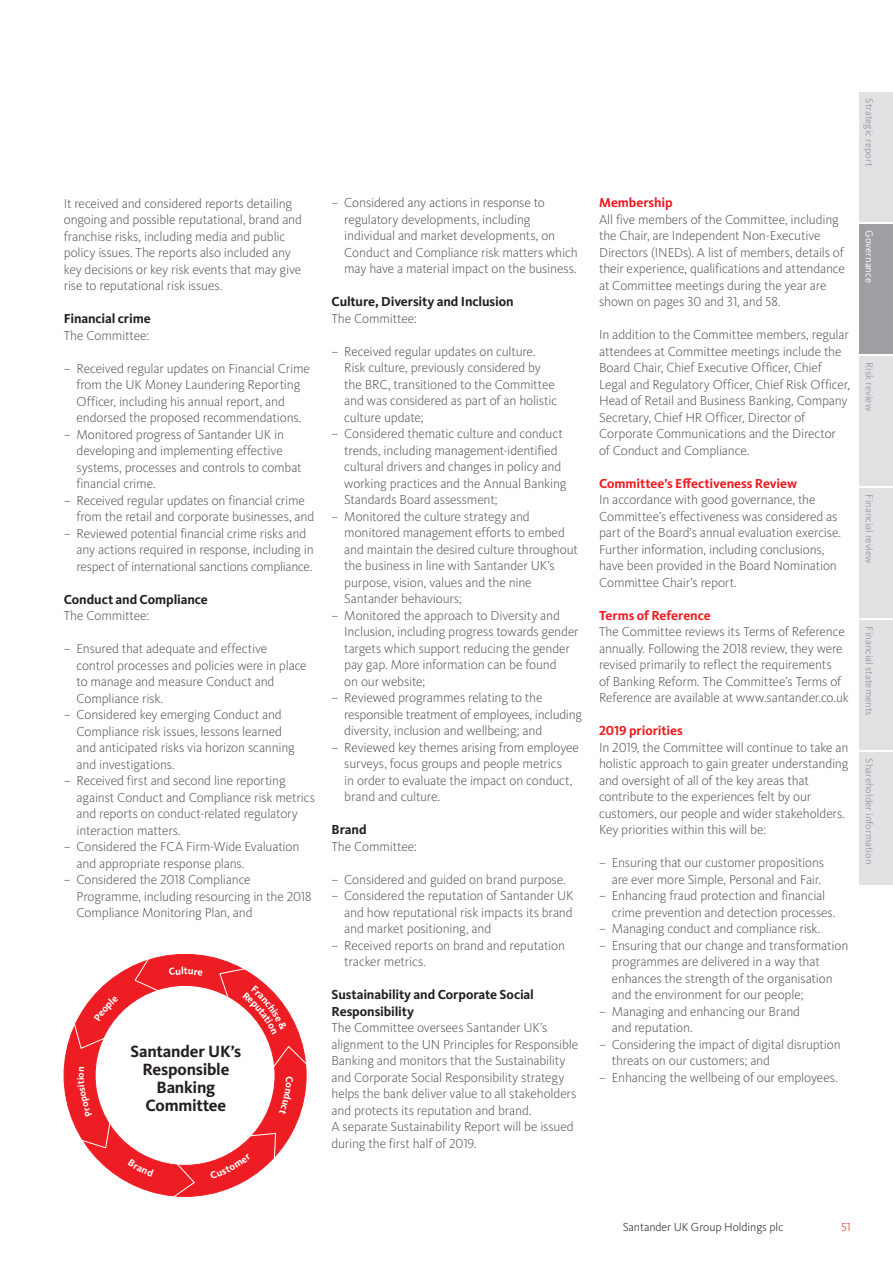
<style>
.page{position:relative;width:893px;height:1263px;background:#fff}
.page>*{position:absolute;margin:0;border:0;box-sizing:border-box;transform-origin:0 0}
.t1{font:700 16.95px/18.1px "Kievit OT";letter-spacing:-.015em;color:#231f20;text-align:center}
.t2{font:300 13.5px/16.5px "Kievit OT";letter-spacing:-.015em;color:#57585a}
.t3{font:700 13.5px/16.5px "Kievit OT";letter-spacing:-.01em;color:#231f20}
.t4{font:700 13.5px "Kievit OT";letter-spacing:-.005em;color:#ee1d23}
.t5{font:300 12px "Kievit OT";letter-spacing:-.005em;color:#231f20}
.t6{font:300 12px "Kievit OT";color:#ee1d23}
.t7{font:10.5px "Kievit OT";color:#9d9fa2}
.t8{font:10.5px "Kievit OT";letter-spacing:-.005em;color:#fff}
.t9{font:700 10.35px "Kievit OT";color:#fff}
</style>
<div class="page">
<svg style="left:64px;top:954px;width:243px;height:243px"></svg>
<svg style="left:134px;top:958px;width:25px;height:34px"></svg>
<svg style="left:172px;top:1162px;width:24px;height:35px"></svg>
<svg style="left:272px;top:1045px;width:35px;height:24px"></svg>
<div style="left:859px;top:92px;width:34px;height:130px;background:#e1e2e4"></div>
<div style="left:859px;top:224px;width:34px;height:130px;background:#9d9fa2"></div>
<div style="left:859px;top:356px;width:34px;height:130px;background:#e1e2e4"></div>
<div style="left:859px;top:488px;width:34px;height:130px;background:#e1e2e4"></div>
<div style="left:859px;top:620px;width:34px;height:130px;background:#e1e2e4"></div>
<div style="left:859px;top:752px;width:34px;height:132px;background:#e1e2e4"></div>
<svg style="left:219px;top:968px;width:68px;height:66px"></svg>
<svg style="left:279px;top:1076px;width:14px;height:39px"></svg>
<svg style="left:210px;top:1132px;width:66px;height:47px"></svg>
<svg style="left:128px;top:1159px;width:26px;height:18px"></svg>
<svg style="left:77px;top:1067px;width:34px;height:82px"></svg>
<svg style="left:73px;top:995px;width:46px;height:54px"></svg>
<svg style="left:169px;top:967px;width:34px;height:9px"></svg>
<p class="t2" style="left:64px;top:195px;width:240px">It received and considered reports detailing ongoing and possible reputational, brand and franchise risks, including media and public policy issues. The reports also included any key decisions or key risk events that may give rise to reputational risk issues.</p>
<p class="t3" style="left:64px;top:310px;width:89px">Financial crime</p>
<p class="t2" style="left:64px;top:327px;width:87px">The Committee:</p>
<p class="t2" style="left:77px;top:360px;width:235px;text-indent:-13px">– Received regular updates on Financial Crime from the UK Money Laundering Reporting Officer, including his annual report, and endorsed the proposed recommendations.</p>
<p class="t2" style="left:77px;top:426px;width:227px;text-indent:-13px">– Monitored progress of Santander UK in developing and implementing effective systems, processes and controls to combat financial crime.</p>
<p class="t2" style="left:77px;top:492px;width:239px;text-indent:-13px">– Received regular updates on financial crime from the retail and corporate businesses, and</p>
<p class="t2" style="left:77px;top:525px;width:239px;text-indent:-13px">– Reviewed potential financial crime risks and any actions required in response, including in respect of international sanctions compliance.</p>
<p class="t3" style="left:64px;top:591px;width:146px">Conduct and Compliance</p>
<p class="t2" style="left:64px;top:607px;width:87px">The Committee:</p>
<p class="t2" style="left:77px;top:640px;width:232px;text-indent:-13px">– Ensured that adequate and effective control processes and policies were in place to manage and measure Conduct and Compliance risk.</p>
<p class="t2" style="left:77px;top:706px;width:220px;text-indent:-13px">– Considered key emerging Conduct and Compliance risk issues, lessons learned and anticipated risks via horizon scanning and investigations.</p>
<p class="t2" style="left:77px;top:772px;width:240px;text-indent:-13px">– Received first and second line reporting against Conduct and Compliance risk metrics and reports on conduct-related regulatory interaction matters.</p>
<p class="t2" style="left:77px;top:838px;width:224px;text-indent:-13px">– Considered the FCA Firm-Wide Evaluation and appropriate response plans.</p>
<p class="t2" style="left:77px;top:871px;width:237px;text-indent:-13px">– Considered the 2018 Compliance<br>Programme, including resourcing in the 2018<br>Compliance Monitoring Plan, and</p>
<p class="t9" style="left:184px;top:965px;width:6px">t</p>
<p class="t1" style="left:131px;top:1042px;width:112px">Santander UK’s<br>Responsible<br>Banking<br>Committee</p>
<p class="t2" style="left:344px;top:194px;width:235px;text-indent:-13px">– Considered any actions in response to regulatory developments, including individual and market developments, on Conduct and Compliance risk matters which may have a material impact on the business.</p>
<p class="t3" style="left:331px;top:294px;width:184px">Culture, Diversity and Inclusion</p>
<p class="t2" style="left:331px;top:310px;width:87px">The Committee:</p>
<p class="t2" style="left:344px;top:343px;width:214px;text-indent:-13px">– Received regular updates on culture.<br>Risk culture, previously considered by the BRC, transitioned to the Committee and was considered as part of an holistic culture update;</p>
<p class="t2" style="left:344px;top:425px;width:224px;text-indent:-13px">– Considered thematic culture and conduct trends, including management-identified cultural drivers and changes in policy and working practices and the Annual Banking Standards Board assessment;</p>
<p class="t2" style="left:344px;top:508px;width:235px;text-indent:-13px">– Monitored the culture strategy and monitored management efforts to embed and maintain the desired culture throughout the business in line with Santander UK’s purpose, vision, values and the nine Santander behaviours;</p>
<p class="t2" style="left:344px;top:607px;width:236px;text-indent:-13px">– Monitored the approach to Diversity and Inclusion, including progress towards gender targets which support reducing the gender pay gap. More information can be found<br>on our website;</p>
<p class="t2" style="left:344px;top:689px;width:239px;text-indent:-13px">– Reviewed programmes relating to the responsible treatment of employees, including diversity, inclusion and wellbeing; and</p>
<p class="t2" style="left:344px;top:739px;width:236px;text-indent:-13px">– Reviewed key themes arising from employee surveys, focus groups and people metrics<br>in order to evaluate the impact on conduct, brand and culture.</p>
<p class="t3" style="left:331px;top:822px;width:37px">Brand</p>
<p class="t2" style="left:331px;top:838px;width:87px">The Committee:</p>
<p class="t2" style="left:331px;top:871px;width:236px">– Considered and guided on brand purpose.</p>
<p class="t2" style="left:344px;top:887px;width:231px;text-align:justify;text-indent:-13px">– Considered the reputation of Santander UK and how reputational risk impacts its brand and market positioning, and</p>
<p class="t2" style="left:344px;top:937px;width:222px;text-indent:-13px">– Received reports on brand and reputation tracker metrics.</p>
<p class="t3" style="left:331px;top:987px;width:204px">Sustainability and Corporate Social<br>Responsibility</p>
<p class="t2" style="left:331px;top:1019px;width:248px">The Committee oversees Santander UK’s alignment to the UN Principles for Responsible Banking and monitors that the Sustainability and Corporate Social Responsibility strategy helps the bank deliver value to all stakeholders and protects its reputation and brand.<br>A separate Sustainability Report will be issued during the first half of 2019.</p>
<p class="t4" style="left:599px;top:195px;width:75px">Membership</p>
<p class="t2" style="left:599px;top:211px;width:247px">All five members of the Committee, including the Chair, are Independent Non-Executive Directors (INEDs). A list of members, details of their experience, qualifications and attendance at Committee meetings during the year are shown on pages 30 and 31, and 58.</p>
<p class="t2" style="left:599px;top:326px;width:253px">In addition to the Committee members, regular attendees at Committee meetings include the Board Chair, Chief Executive Officer, Chief Legal and Regulatory Officer, Chief Risk Officer, Head of Retail and Business Banking, Company Secretary, Chief HR Officer, Director of Corporate Communications and the Director of Conduct and Compliance.</p>
<p class="t4" style="left:599px;top:475px;width:199px">Committee’s Effectiveness Review</p>
<p class="t2" style="left:599px;top:491px;width:243px">In accordance with good governance, the Committee’s effectiveness was considered as part of the Board’s annual evaluation exercise.<br>Further information, including conclusions, have been provided in the Board Nomination Committee Chair’s report.</p>
<p class="t4" style="left:599px;top:607px;width:113px">Terms of Reference</p>
<p class="t2" style="left:599px;top:623px;width:251px">The Committee reviews its Terms of Reference annually. Following the 2018 review, they were revised primarily to reflect the requirements<br>of Banking Reform. The Committee’s Terms of Reference are available at www.santander.co.uk</p>
<p class="t4" style="left:599px;top:723px;width:85px">2019 priorities</p>
<p class="t2" style="left:599px;top:739px;width:251px">In 2019, the Committee will continue to take an holistic approach to gain greater understanding and oversight of all of the key areas that contribute to the experiences felt by our customers, our people and wider stakeholders.<br>Key priorities within this will be:</p>
<p class="t2" style="left:599px;top:854px;width:227px;text-align:right">– Ensuring that our customer propositions are ever more Simple, Personal and Fair.</p>
<p class="t2" style="left:612px;top:887px;width:225px;text-indent:-13px">– Enhancing fraud protection and financial crime prevention and detection processes.</p>
<p class="t2" style="left:599px;top:920px;width:223px">– Managing conduct and compliance risk.</p>
<p class="t2" style="left:612px;top:937px;width:238px;text-indent:-13px">– Ensuring that our change and transformation programmes are delivered in a way that enhances the strength of the organisation and the environment for our people;</p>
<p class="t2" style="left:612px;top:1003px;width:190px;text-indent:-13px">– Managing and enhancing our Brand and reputation.</p>
<p class="t2" style="left:612px;top:1036px;width:230px;text-indent:-13px">– Considering the impact of digital disruption threats on our customers; and</p>
<p class="t2" style="left:599px;top:1069px;width:240px">– Enhancing the wellbeing of our employees.</p>
<p class="t7" style="left:875px;top:98px;width:70px;rotate:90deg">Strategic report</p>
<p class="t8" style="left:875px;top:230px;width:54px;rotate:90deg">Governance</p>
<p class="t7" style="left:875px;top:362px;width:50px;rotate:90deg">Risk review</p>
<p class="t7" style="left:875px;top:494px;width:70px;rotate:90deg">Financial review</p>
<p class="t7" style="left:875px;top:626px;width:91px;rotate:90deg">Financial statements</p>
<p class="t7" style="left:875px;top:758px;width:107px;rotate:90deg">Shareholder information</p>
<p class="t5" style="left:623px;top:1219px;width:162px">Santander UK Group Holdings plc</p>
<p class="t6" style="left:841px;top:1219px;width:11px">51</p>
</div>
